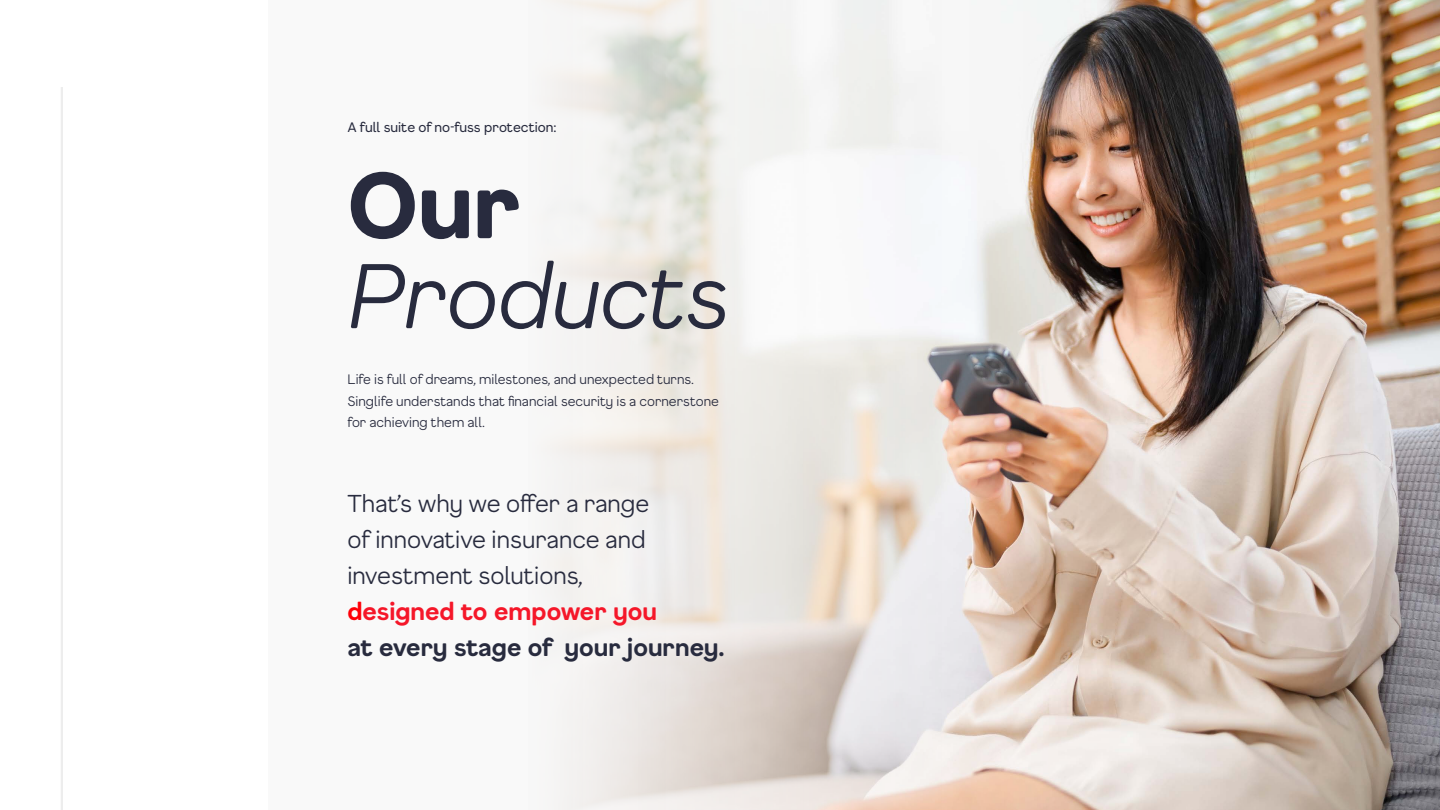
<style>
.page{position:relative;width:1440px;height:810px;background:#fff}
.page>*{position:absolute;margin:0;border:0;box-sizing:border-box;transform-origin:0 0}
.t1{font:italic 300 90px "F37 Gruffy Soft";letter-spacing:-.015em;color:#282b3e}
.t2{font:800 90px "F37 Gruffy Soft";color:#282b3e}
.t3{font:300 24px/36px "F37 Gruffy Soft";color:#282b3e}
.t4{font:300 13.5px/21.8px "F37 Gruffy Soft";color:#282b3e}
.t5{font:13.5px "F37 Gruffy Soft";color:#282b3e}
.s1{font-weight:700;color:#ff0008}
.s2{font-weight:700;color:#f51729}
.s3{font-weight:700}
</style>
<div class="page">
<hr style="left:61px;top:87px;width:2px;height:723px;background:#ededed">
<img style="left:1078px;top:0;width:362px;height:810px">
<img style="left:537px;top:0;width:541px;height:810px">
<p class="t5" style="left:347px;top:119px;width:211px">A full suite of no-fuss protection:</p>
<h1 class="t2" style="left:347px;top:146px;width:176px">Our</h1>
<h1 class="t1" style="left:347px;top:238px;width:385px">Products</h1>
<p class="t4" style="left:347px;top:368px;width:373px">Life is full of dreams, milestones, and unexpected turns.<br>Singlife understands that financial security is a cornerstone for achieving them all.</p>
<h2 class="t3" style="left:347px;top:485px;width:379px">That’s why we offer a range<br>of innovative insurance and investment solutions,<br><span class="s1">d</span><span class="s2">esigned to empower you<br></span><span class="s3">at every stage of your journey.</span></h2>
</div>
